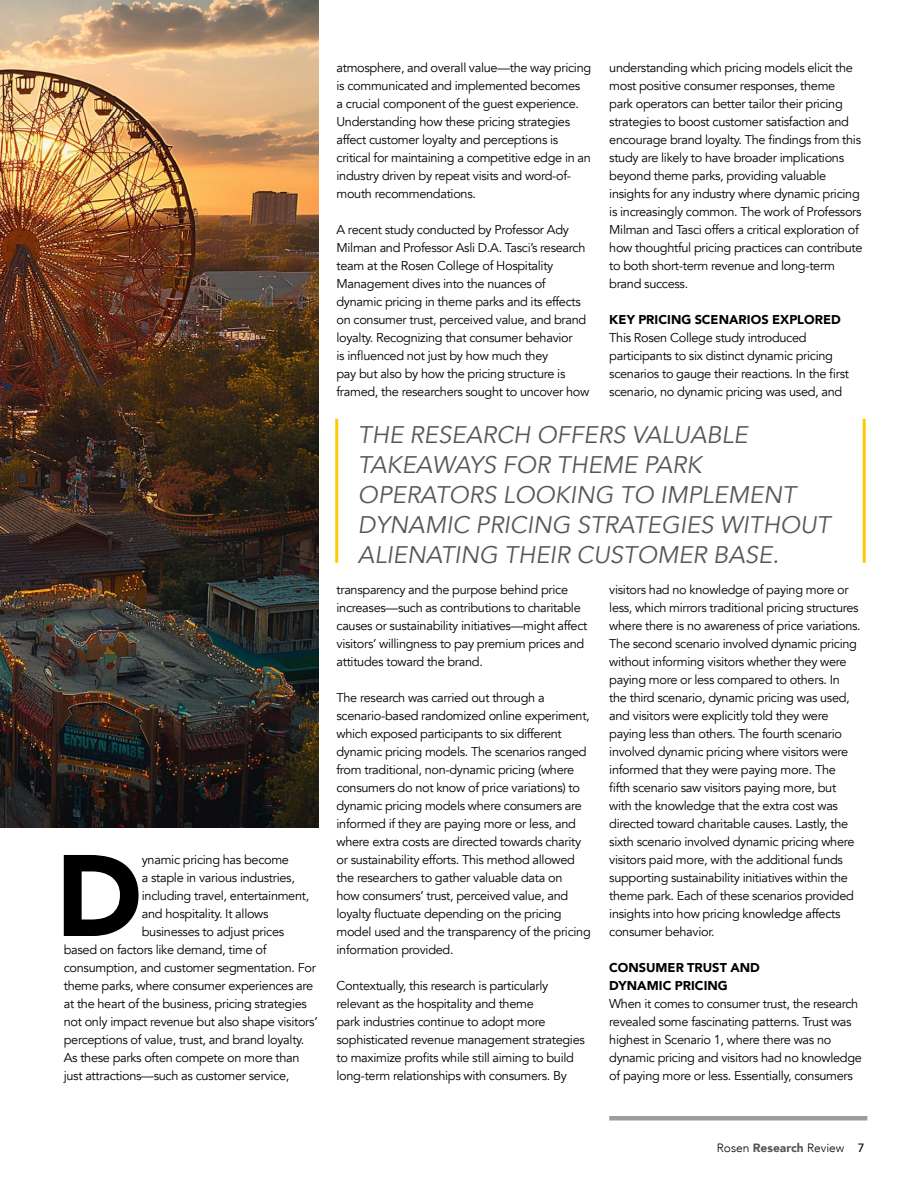
<style>
.page{position:relative;width:918px;height:1188px;background:#fff}
.page>*{position:absolute;margin:0;border:0;box-sizing:border-box;transform-origin:0 0}
.First_Paragraph{font:900 114.45px "Avenir";color:#000}
.PULLQUOTES{font:italic 24px/30px "Avenir";color:#575756}
.BodyText{font:12.75px/18px "Avenir";letter-spacing:-.025em;color:#000}
.First_Paragraph-2{font:12.75px/18px "Avenir";letter-spacing:-.025em;color:#000}
.BodyText-2{font:900 12.75px/18px "Avenir";letter-spacing:.005em;color:#000}
.t1{font:300 12px "Avenir";color:#000}
.s1{font-weight:900;color:#575756}
.s2{font-weight:500}
</style>
<div class="page">
<hr style="left:609px;top:1116px;width:258px;height:4px;background:#9d9d9c">
<img style="left:0;top:0;width:319px;height:828px">
<hr style="left:335px;top:419px;width:3px;height:144px;background:#ffca00">
<hr style="left:863px;top:419px;width:3px;height:144px;background:#ffca00">
<p class="First_Paragraph" style="left:56px;top:798px;width:88px">D</p>
<p class="First_Paragraph-2" style="left:142px;top:851px;width:149px">ynamic pricing has become</p>
<p class="First_Paragraph-2" style="left:142px;top:869px;width:155px">a staple in various industries,</p>
<p class="First_Paragraph-2" style="left:142px;top:887px;width:169px">including travel, entertainment,</p>
<p class="First_Paragraph-2" style="left:142px;top:905px;width:128px">and hospitality. It allows</p>
<p class="First_Paragraph-2" style="left:142px;top:923px;width:144px">businesses to adjust prices</p>
<p class="First_Paragraph-2" style="left:64px;top:941px;width:204px">based on factors like demand, time of</p>
<p class="First_Paragraph-2" style="left:64px;top:959px;width:254px">consumption, and customer segmentation. For</p>
<p class="First_Paragraph-2" style="left:64px;top:977px;width:251px">theme parks, where consumer experiences are</p>
<p class="First_Paragraph-2" style="left:64px;top:995px;width:245px">at the heart of the business, pricing strategies</p>
<p class="First_Paragraph-2" style="left:64px;top:1013px;width:255px">not only impact revenue but also shape visitors’</p>
<p class="First_Paragraph-2" style="left:64px;top:1031px;width:242px">perceptions of value, trust, and brand loyalty.</p>
<p class="First_Paragraph-2" style="left:64px;top:1049px;width:237px">As these parks often compete on more than</p>
<p class="First_Paragraph-2" style="left:64px;top:1067px;width:227px">just attractions—such as customer service,</p>
<p class="First_Paragraph-2" style="left:337px;top:59px;width:256px">atmosphere, and overall value—the way pricing is communicated and implemented becomes<br>a crucial component of the guest experience.<br>Understanding how these pricing strategies affect customer loyalty and perceptions is critical for maintaining a competitive edge in an industry driven by repeat visits and word-of&shy;mouth recommendations.</p>
<p class="BodyText" style="left:337px;top:221px;width:254px">A recent study conducted by Professor Ady Milman and Professor Asli D.A. Tasci’s research team at the Rosen College of Hospitality Management dives into the nuances of dynamic pricing in theme parks and its effects on consumer trust, perceived value, and brand loyalty. Recognizing that consumer behavior<br>is influenced not just by how much they<br>pay but also by how the pricing structure is framed, the researchers sought to uncover how</p>
<p class="BodyText" style="left:609px;top:59px;width:255px">understanding which pricing models elicit the most positive consumer responses, theme<br>park operators can better tailor their pricing strategies to boost customer satisfaction and encourage brand loyalty. The findings from this study are likely to have broader implications beyond theme parks, providing valuable insights for any industry where dynamic pricing is increasingly common. The work of Professors Milman and Tasci offers a critical exploration of how thoughtful pricing practices can contribute to both short-term revenue and long-term brand success.</p>
<p class="BodyText-2" style="left:609px;top:310px;width:233px">KEY PRICING SCENARIOS EXPLORED</p>
<p class="BodyText" style="left:609px;top:329px;width:241px">This Rosen College study introduced participants to six distinct dynamic pricing scenarios to gauge their reactions. In the first scenario, no dynamic pricing was used, and</p>
<p class="PULLQUOTES" style="left:358px;top:420px;width:474px">THE RESEARCH OFFERS VALUABLE<br>TAKEAWAYS FOR THEME PARK<br>OPERATORS LOOKING TO IMPLEMENT<br>DYNAMIC PRICING STRATEGIES WITHOUT<br>ALIENATING THEIR CUSTOMER BASE.</p>
<p class="BodyText" style="left:337px;top:581px;width:252px">transparency and the purpose behind price increases—such as contributions to charitable causes or sustainability initiatives—might affect visitors’ willingness to pay premium prices and attitudes toward the brand.</p>
<p class="BodyText" style="left:337px;top:689px;width:256px">The research was carried out through a scenario-based randomized online experiment, which exposed participants to six different dynamic pricing models. The scenarios ranged from traditional, non-dynamic pricing (where consumers do not know of price variations) to dynamic pricing models where consumers are informed if they are paying more or less, and where extra costs are directed towards charity or sustainability efforts. This method allowed the researchers to gather valuable data on<br>how consumers’ trust, perceived value, and loyalty fluctuate depending on the pricing model used and the transparency of the pricing information provided.</p>
<p class="BodyText" style="left:337px;top:977px;width:250px">Contextually, this research is particularly relevant as the hospitality and theme<br>park industries continue to adopt more sophisticated revenue management strategies to maximize profits while still aiming to build long-term relationships with consumers. By</p>
<p class="BodyText" style="left:609px;top:581px;width:253px">visitors had no knowledge of paying more or less, which mirrors traditional pricing structures where there is no awareness of price variations.<br>The second scenario involved dynamic pricing without informing visitors whether they were paying more or less compared to others. In the third scenario, dynamic pricing was used, and visitors were explicitly told they were paying less than others. The fourth scenario involved dynamic pricing where visitors were informed that they were paying more. The<br>fifth scenario saw visitors paying more, but with the knowledge that the extra cost was directed toward charitable causes. Lastly, the sixth scenario involved dynamic pricing where visitors paid more, with the additional funds supporting sustainability initiatives within the theme park. Each of these scenarios provided insights into how pricing knowledge affects consumer behavior.</p>
<p class="BodyText-2" style="left:609px;top:958px;width:152px">CONSUMER TRUST AND<br>DYNAMIC PRICING</p>
<p class="BodyText" style="left:609px;top:995px;width:254px">When it comes to consumer trust, the research revealed some fascinating patterns. Trust was highest in Scenario 1, where there was no dynamic pricing and visitors had no knowledge of paying more or less. Essentially, consumers</p>
<p class="t1" style="left:717px;top:1141px;width:149px">Rosen <span class="s1">Research</span> Review <span class="s2">7</span></p>
</div>
